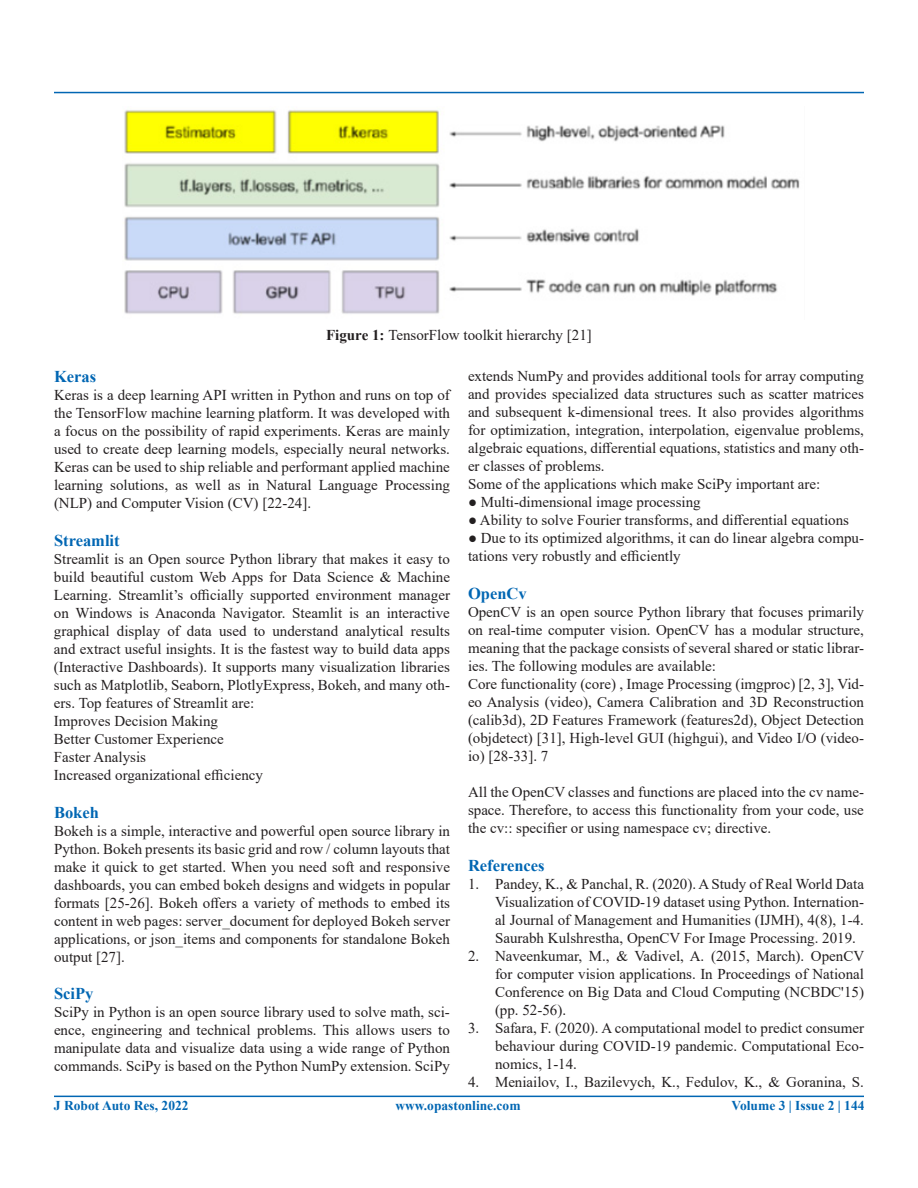
<style>
.page{position:relative;width:918px;height:1188px;background:#fff}
.page>*{position:absolute;margin:0;border:0;box-sizing:border-box;transform-origin:0 0}
.t1{font:700 16.5px "Times New Roman";color:#0166b3}
.t2{font:15px/18px "Times New Roman";color:#231f20;text-align:justify}
.t3{font:700 13.5px "Times New Roman";color:#0166b3}
.s1{font-weight:700}
</style>
<div class="page">
<hr style="left:54px;top:92px;width:810px;height:1px;background:#0166b3">
<hr style="left:54px;top:1096px;width:810px;height:1px;background:#0166b3">
<img style="left:124px;top:110px;width:676px;height:204px">
<p class="t2" style="left:326px;top:326px;width:267px"><span class="s1">Figure 1:</span> TensorFlow toolkit hierarchy [21]</p>
<p class="t1" style="left:54px;top:365px;width:44px">Keras</p>
<p class="t2" style="left:54px;top:385px;width:398px">Keras is a deep learning API written in Python and runs on top of the TensorFlow machine learning platform. It was developed with a focus on the possibility of rapid experiments. Keras are mainly used to create deep learning models, especially neural networks.<br>Keras can be used to ship reliable and performant applied machine learning solutions, as well as in Natural Language Processing (NLP) and Computer Vision (CV) [22-24].</p>
<p class="t1" style="left:54px;top:528px;width:67px">Streamlit</p>
<p class="t2" style="left:54px;top:549px;width:398px;text-align:left">Streamlit is an Open source Python library that makes it easy to build beautiful custom Web Apps for Data Science &amp; Machine Learning. Streamlit’s officially supported environment manager on Windows is Anaconda Navigator. Steamlit is an interactive graphical display of data used to understand analytical results and extract useful insights. It is the fastest way to build data apps (Interactive Dashboards). It supports many visualization libraries such as Matplotlib, Seaborn, PlotlyExpress, Bokeh, and many oth&shy;ers. Top features of Streamlit are:<br>Improves Decision Making<br>Better Customer Experience<br>Faster Analysis<br>Increased organizational efficiency</p>
<p class="t1" style="left:54px;top:800px;width:46px">Bokeh</p>
<p class="t2" style="left:54px;top:821px;width:398px">Bokeh is a simple, interactive and powerful open source library in Python. Bokeh presents its basic grid and row / column layouts that make it quick to get started. When you need soft and responsive dashboards, you can embed bokeh designs and widgets in popular formats [25-26]. Bokeh offers a variety of methods to embed its content in web pages: server_document for deployed Bokeh server applications, or json_items and components for standalone Bokeh output [27].</p>
<p class="t1" style="left:54px;top:982px;width:41px">SciPy</p>
<p class="t2" style="left:54px;top:1003px;width:398px">SciPy in Python is an open source library used to solve math, sci&shy;ence, engineering and technical problems. This allows users to manipulate data and visualize data using a wide range of Python commands. SciPy is based on the Python NumPy extension. SciPy</p>
<p class="t2" style="left:468px;top:367px;width:398px;text-align:left">extends NumPy and provides additional tools for array computing and provides specialized data structures such as scatter matrices and subsequent k-dimensional trees. It also provides algorithms for optimization, integration, interpolation, eigenvalue problems, algebraic equations, differential equations, statistics and many oth&shy;er classes of problems.<br>Some of the applications which make SciPy important are:</p>
<p class="t2" style="left:468px;top:493px;width:234px">● Multi-dimensional image processing</p>
<p class="t2" style="left:468px;top:511px;width:383px">● Ability to solve Fourier transforms, and differential equations</p>
<p class="t2" style="left:468px;top:529px;width:398px">● Due to its optimized algorithms, it can do linear algebra compu&shy;tations very robustly and efficiently</p>
<p class="t1" style="left:468px;top:582px;width:60px">OpenCv</p>
<p class="t2" style="left:468px;top:603px;width:398px;text-align:left">OpenCV is an open source Python library that focuses primarily on real-time computer vision. OpenCV has a modular structure, meaning that the package consists of several shared or static librar&shy;ies. The following modules are available:<br>Core functionality (core) , Image Processing (imgproc) [2, 3], Vid&shy;eo Analysis (video), Camera Calibration and 3D Reconstruction (calib3d), 2D Features Framework (features2d), Object Detection (objdetect) [31], High-level GUI (highgui), and Video I/O (video&shy;io) [28-33]. 7</p>
<p class="t2" style="left:468px;top:783px;width:397px">All the OpenCV classes and functions are placed into the cv name&shy;space. Therefore, to access this functionality from your code, use the cv:: specifier or using namespace cv; directive.</p>
<p class="t1" style="left:468px;top:853px;width:78px">References</p>
<p class="t2" style="left:495px;top:874px;width:371px;text-indent:-27px">1. Pandey, K., &amp; Panchal, R. (2020). A Study of Real World Data Visualization of COVID-19 dataset using Python. Internation&shy;al Journal of Management and Humanities (IJMH), 4(8), 1-4.<br>Saurabh Kulshrestha, OpenCV For Image Processing. 2019.</p>
<p class="t2" style="left:495px;top:946px;width:371px;text-indent:-27px">2. Naveenkumar, M., &amp; Vadivel, A. (2015, March). OpenCV for computer vision applications. In Proceedings of National Conference on Big Data and Cloud Computing (NCBDC'15) (pp. 52-56).</p>
<p class="t2" style="left:495px;top:1018px;width:371px;text-indent:-27px">3. Safara, F. (2020). A computational model to predict consumer behaviour during COVID-19 pandemic. Computational Eco&shy;nomics, 1-14.</p>
<p class="t2" style="left:468px;top:1072px;width:397px">4. Meniailov, I., Bazilevych, K., Fedulov, K., &amp; Goranina, S.</p>
<p class="t3" style="left:54px;top:1095px;width:136px">J Robot Auto Res, 2022</p>
<p class="t3" style="left:395px;top:1095px;width:127px">www.opastonline.com</p>
<p class="t3" style="left:732px;top:1095px;width:134px">Volume 3 | Issue 2 | 144</p>
</div>
